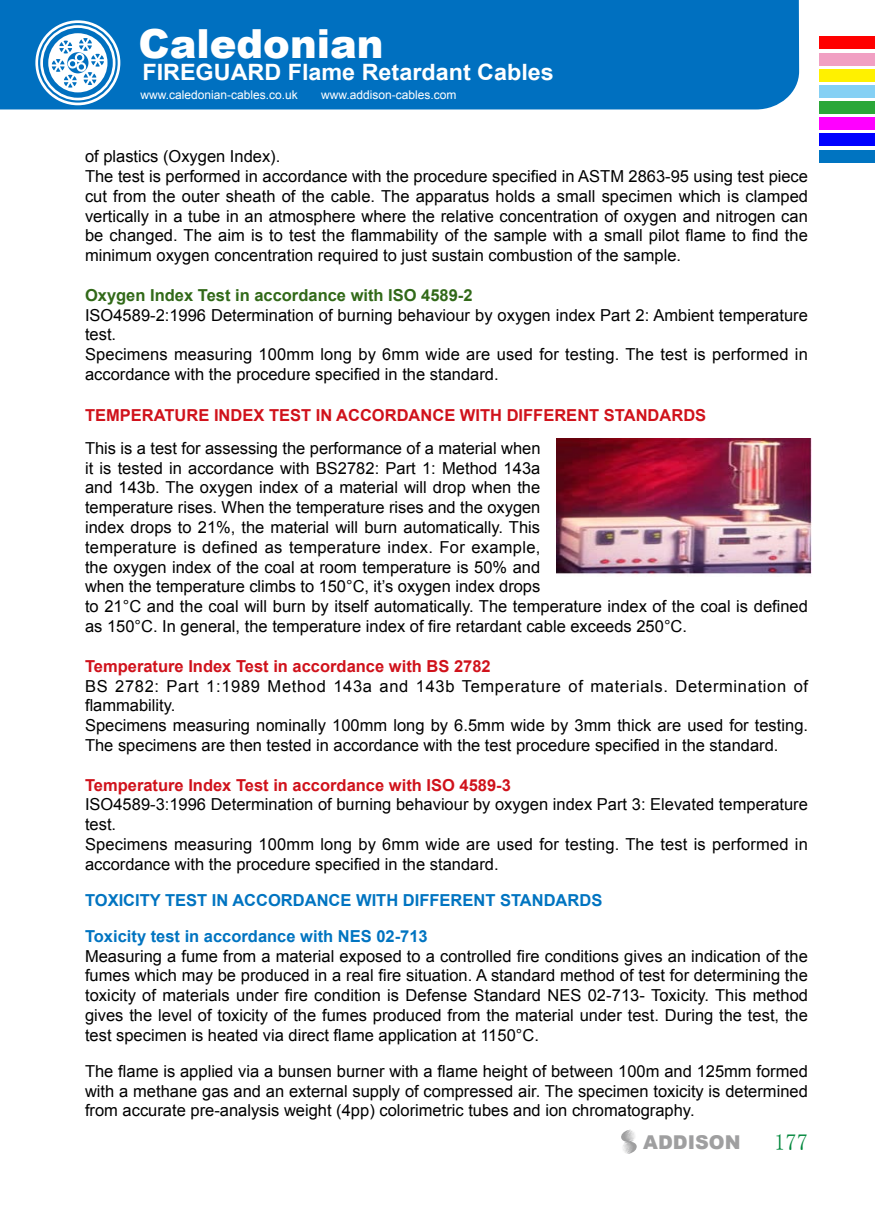
<style>
.page{position:relative;width:893px;height:1212px;background:#fff}
.page>*{position:absolute;margin:0;border:0;box-sizing:border-box;transform-origin:0 0}
.t1{font:900 40.05px "Arial";color:#fff}
.t2{font:700 22.5px "Arial";color:#fff;scale:1.04 1}
.t3{font:22.5px "Sim Sun";color:#00873c}
.t4{font:900 19.05px "Arial";color:#9f9fa0}
.t5{font:16.5px/19.8px "Arial";color:#000}
.t6{font:700 16.5px "Arial";color:#d0121b}
.t7{font:700 16.5px/36px "Arial";color:#0074c1}
.t8{font:700 16.5px "Arial";color:#316918}
.t9{font:12px "Arial";color:#fff}
</style>
<div class="page">
<div style="left:0;top:0;width:799px;height:109px;background:#0070c0"></div>
<div style="left:820px;top:36px;width:55px;height:13px;background:#f00"></div>
<div style="left:820px;top:53px;width:55px;height:12px;background:#f1a0c3"></div>
<div style="left:820px;top:69px;width:55px;height:13px;background:#fff100"></div>
<div style="left:820px;top:85px;width:55px;height:13px;background:#85d0f4"></div>
<div style="left:820px;top:101px;width:55px;height:13px;background:#2ba738"></div>
<div style="left:820px;top:117px;width:55px;height:13px;background:#f0f"></div>
<div style="left:820px;top:134px;width:55px;height:12px;background:#00f"></div>
<div style="left:820px;top:150px;width:55px;height:12px;background:#0074c1"></div>
<svg style="left:35px;top:20px;width:85px;height:85px"></svg>
<svg style="left:621px;top:1130px;width:16px;height:24px"></svg>
<img style="left:556px;top:438px;width:255px;height:136px">
<h1 class="t1" style="left:139px;top:14px;width:247px">Caledonian</h1>
<h2 class="t2" style="left:142px;top:57px;width:397px">FIREGUARD Flame Retardant Cables</h2>
<p class="t9" style="left:140px;top:87px;width:159px">www.caledonian-cables.co.uk</p>
<p class="t9" style="left:321px;top:87px;width:137px">www.addison-cables.com</p>
<p class="t5" style="left:85px;top:147px;width:724px">of plastics (Oxygen Index).<br>The test is performed in accordance with the procedure specified in ASTM 2863-95 using test piece cut from the outer sheath of the cable. The apparatus holds a small specimen which is clamped vertically in a tube in an atmosphere where the relative concentration of oxygen and nitrogen can be changed. The aim is to test the flammability of the sample with a small pilot flame to find the minimum oxygen concentration required to just sustain combustion of the sample.</p>
<p class="t8" style="left:85px;top:284px;width:389px">Oxygen Index Test in accordance with ISO 4589-2</p>
<p class="t5" style="left:85px;top:305px;width:724px">ISO4589-2:1996 Determination of burning behaviour by oxygen index Part 2: Ambient temperature test.<br>Specimens measuring 100mm long by 6mm wide are used for testing. The test is performed in accordance with the procedure specified in the standard.</p>
<p class="t6" style="left:85px;top:404px;width:92px">Temperatur</p>
<p class="t6" style="left:198px;top:404px;width:509px">e Index Test in accordance with di fferent standards</p>
<p class="t5" style="left:85px;top:438px;width:724px">This is a test for assessing the performance of a material when<br>it is tested in accordance with BS2782: Part 1: Method 143a<br>and 143b. The oxygen index of a material will drop when the<br>temperature rises. When the temperature rises and the oxygen<br>index drops to 21%, the material will burn automatically. This<br>temperature is defined as temperature index. For example,<br>the oxygen index of the coal at room temperature is 50% and<br>when the temperature climbs to 150°C, it’s oxygen index drops<br>to 21°C and the coal will burn by itself automatically. The temperature index of the coal is defined as 150°C. In general, the temperature index of fire retardant cable exceeds 250°C.</p>
<p class="t6" style="left:85px;top:655px;width:407px">Temperature Index Test in accordance with BS 2782</p>
<p class="t5" style="left:85px;top:676px;width:725px">BS 2782: Part 1:1989 Method 143a and 143b Temperature of materials. Determination of flammability.<br>Specimens measuring nominally 100mm long by 6.5mm wide by 3mm thick are used for testing.<br>The specimens are then tested in accordance with the test procedure specified in the standard.</p>
<p class="t6" style="left:85px;top:774px;width:427px">Temperature Index Test in accordance with ISO 4589-3</p>
<p class="t5" style="left:85px;top:795px;width:724px">ISO4589-3:1996 Determination of burning behaviour by oxygen index Part 3: Elevated temperature test.<br>Specimens measuring 100mm long by 6mm wide are used for testing. The test is performed in accordance with the procedure specified in the standard.</p>
<p class="t7" style="left:85px;top:882px;width:519px">ToxicITY TEST in accordance with di fferent standards<br>Toxicity test in accordance with NES</p>
<p class="t7" style="left:376px;top:918px;width:53px">02-713</p>
<p class="t5" style="left:85px;top:946px;width:725px;text-align:justify">Measuring a fume from a material exposed to a controlled fire conditions gives an indication of the fumes which may be produced in a real fire situation. A standard method of test for determining the toxicity of materials under fire condition is Defense Standard NES 02-713- Toxicity. This method gives the level of toxicity of the fumes produced from the material under test. During the test, the test specimen is heated via direct flame application at 1150°C.</p>
<p class="t5" style="left:85px;top:1061px;width:724px;text-align:justify">The flame is applied via a bunsen burner with a flame height of between 100m and 125mm formed with a methane gas and an external supply of compressed air. The specimen toxicity is determined from accurate pre-analysis weight (4pp) colorimetric tubes and ion chromatography.</p>
<p class="t4" style="left:643px;top:1129px;width:99px">ADDISON</p>
<h2 class="t3" style="left:774px;top:1131px;width:35px">177</h2>
</div>
